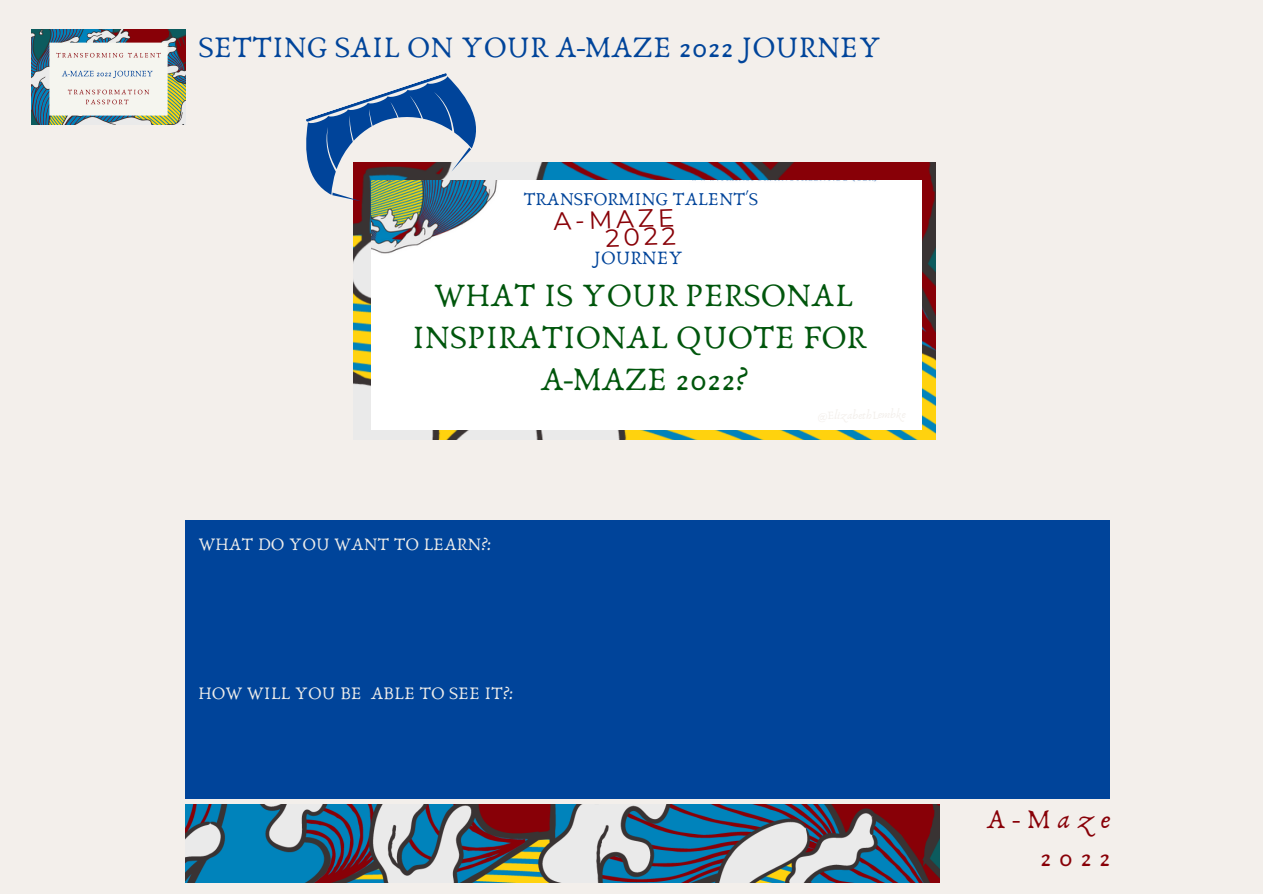
<style>
.page{position:relative;width:1263px;height:894px;background:#fff}
.page>*{position:absolute;margin:0;border:0;box-sizing:border-box;transform-origin:0 0}
.t1{font:33.9px/42.2px "Anaktoria";color:#00560c;text-align:center}
.t2{font:30.9px "Anaktoria";color:#00449a}
.t3{font:27.45px/37.7px "Anaktoria";letter-spacing:.265em;color:#880007;text-align:right}
.t4{font:24.9px/18.3px "Montserrat";color:#880007;text-align:right}
.t5{font:19.65px "Anaktoria";color:#00449a}
.t6{font:18.9px "Anaktoria";color:#00449a}
.t7{font:18.3px "Anaktoria";color:#edecea}
</style>
<div class="page">
<div style="left:0;top:0;width:1263px;height:893px;background:#f3efeb"></div>
<img style="left:354px;top:163px;width:582px;height:276px">
<div style="left:371px;top:181px;width:551px;height:248px;background:#fff"></div>
<img style="left:31px;top:29px;width:154px;height:96px">
<div style="left:185px;top:520px;width:925px;height:278px;background:#00449a"></div>
<img style="left:185px;top:804px;width:754px;height:78px">
<svg style="left:306px;top:73px;width:189px;height:143px"></svg>
<p class="t2" style="left:198px;top:28px;width:684px">SETTING SAIL ON YOUR A-MAZE 2022 JOURNEY</p>
<p class="t6" style="left:523px;top:187px;width:236px">TRANSFORMING TALENT'S</p>
<p class="t4" style="left:553px;top:212px;width:123px;rotate:-2deg">A-MAZE<br>2022</p>
<p class="t5" style="left:594px;top:245px;width:91px">JOURNEY</p>
<p class="t1" style="left:412px;top:274px;width:456px">WHAT IS YOUR PERSONAL<br>INSPIRATIONAL QUOTE FOR<br>A-MAZE 2022?</p>
<p class="t7" style="left:198px;top:533px;width:295px">WHAT DO YOU WANT TO LEARN?:</p>
<p class="t7" style="left:198px;top:682px;width:316px">HOW WILL YOU BE ABLE TO SEE IT?:</p>
<p class="t3" style="left:987px;top:801px;width:125px">A-Maze<br>2022</p>
</div>
